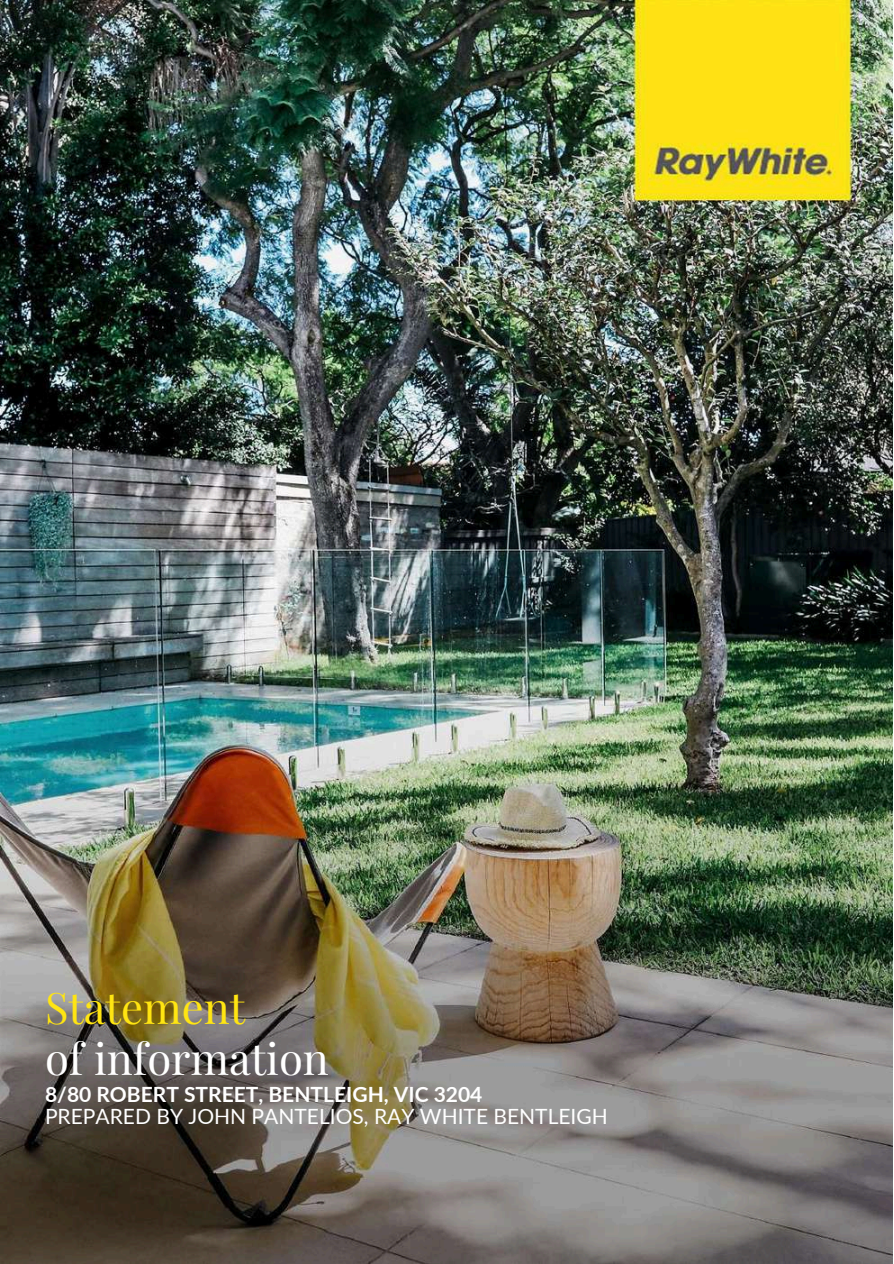
<style>
.page{position:relative;width:894px;height:1264px;background:#fff}
.page>*{position:absolute;margin:0;border:0;box-sizing:border-box;transform-origin:0 0}
.t1{font:43.5px "Playfair Display";color:#fff}
.t2{font:43.5px "Playfair Display";color:#ffe512}
.t3{font:21px "Lato";color:#fff}
.t4{font:700 21px "Lato";color:#fff}
</style>
<div class="page">
<img style="left:0;top:0;width:892px;height:1263px">
<h1 class="t2" style="left:45px;top:976px;width:201px">Statement</h1>
<h1 class="t1" style="left:45px;top:1027px;width:285px">of information</h1>
<p class="t4" style="left:45px;top:1080px;width:439px">8/80 ROBERT STREET, BENTLEIGH, VIC 3204</p>
<p class="t3" style="left:45px;top:1103px;width:564px">PREPARED BY JOHN PANTELIOS, RAY WHITE BENTLEIGH</p>
</div>
